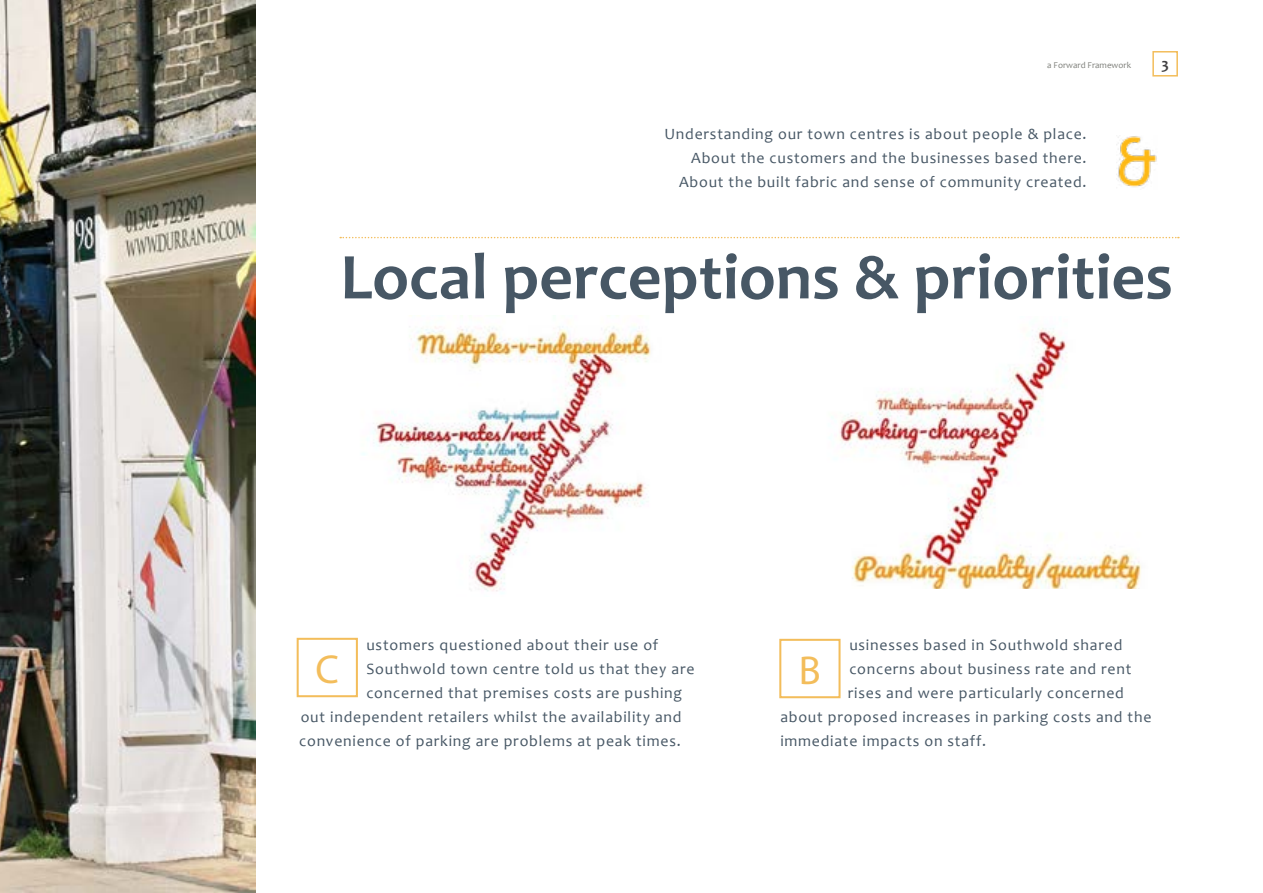
<style>
.page{position:relative;width:1263px;height:893px;background:#fff}
.page>*{position:absolute;margin:0;border:0;box-sizing:border-box;transform-origin:0 0}
.t1{font:700 66px "Candara";color:#475765}
.t2{font:40.5px "Myriad Pro";color:#f3bd5b}
.t3{font:15.75px/24px "Candara";letter-spacing:.05em;color:#475765;text-align:right}
.t4{font:700 15.75px "Candara";color:#414042}
.t5{font:9px "Candara";color:#7f807b}
</style>
<div class="page">
<div style="left:1152px;top:51px;width:26px;height:26px;border:2px solid #f3bd5b"></div>
<img style="left:0;top:0;width:255px;height:893px">
<svg style="left:340px;top:237px;width:839px;height:1px"></svg>
<img style="left:1116px;top:136px;width:41px;height:51px">
<img style="left:362px;top:315px;width:289px;height:277px">
<img style="left:831px;top:328px;width:310px;height:260px">
<div style="left:297px;top:638px;width:61px;height:59px;border:2px solid #f3bd5b"></div>
<div style="left:779px;top:639px;width:61px;height:59px;border:2px solid #f3bd5b"></div>
<p class="t5" style="left:1047px;top:59px;width:85px">a Forward Framework</p>
<p class="t4" style="left:1161px;top:54px;width:9px">3</p>
<p class="t3" style="left:664px;top:122px;width:424px">Understanding our town centres is about people &amp; place.<br>About the customers and the businesses based there.<br>About the built fabric and sense of community created.</p>
<h1 class="t1" style="left:340px;top:236px;width:834px">Local perceptions &amp; priorities</h1>
<p class="t3" style="left:366px;top:633px;width:293px">ustomers questioned about their use of</p>
<p class="t3" style="left:366px;top:657px;width:330px">Southwold town centre told us that they are</p>
<p class="t3" style="left:366px;top:681px;width:317px">concerned that premises costs are pushing</p>
<p class="t3" style="left:301px;top:705px;width:382px">out independent retailers whilst the availability and</p>
<p class="t3" style="left:299px;top:729px;width:383px">convenience of parking are problems at peak times.</p>
<p class="t3" style="left:849px;top:633px;width:274px">usinesses based in Southwold shared</p>
<p class="t3" style="left:849px;top:657px;width:284px">concerns about business rate and rent</p>
<p class="t3" style="left:848px;top:681px;width:278px">rises and were particularly concerned</p>
<p class="t3" style="left:780px;top:705px;width:373px">about proposed increases in parking costs and the</p>
<p class="t3" style="left:780px;top:729px;width:207px">immediate impacts on staff.</p>
<h2 class="t2" style="left:316px;top:644px;width:25px">C</h2>
<h2 class="t2" style="left:799px;top:645px;width:23px">B</h2>
</div>
